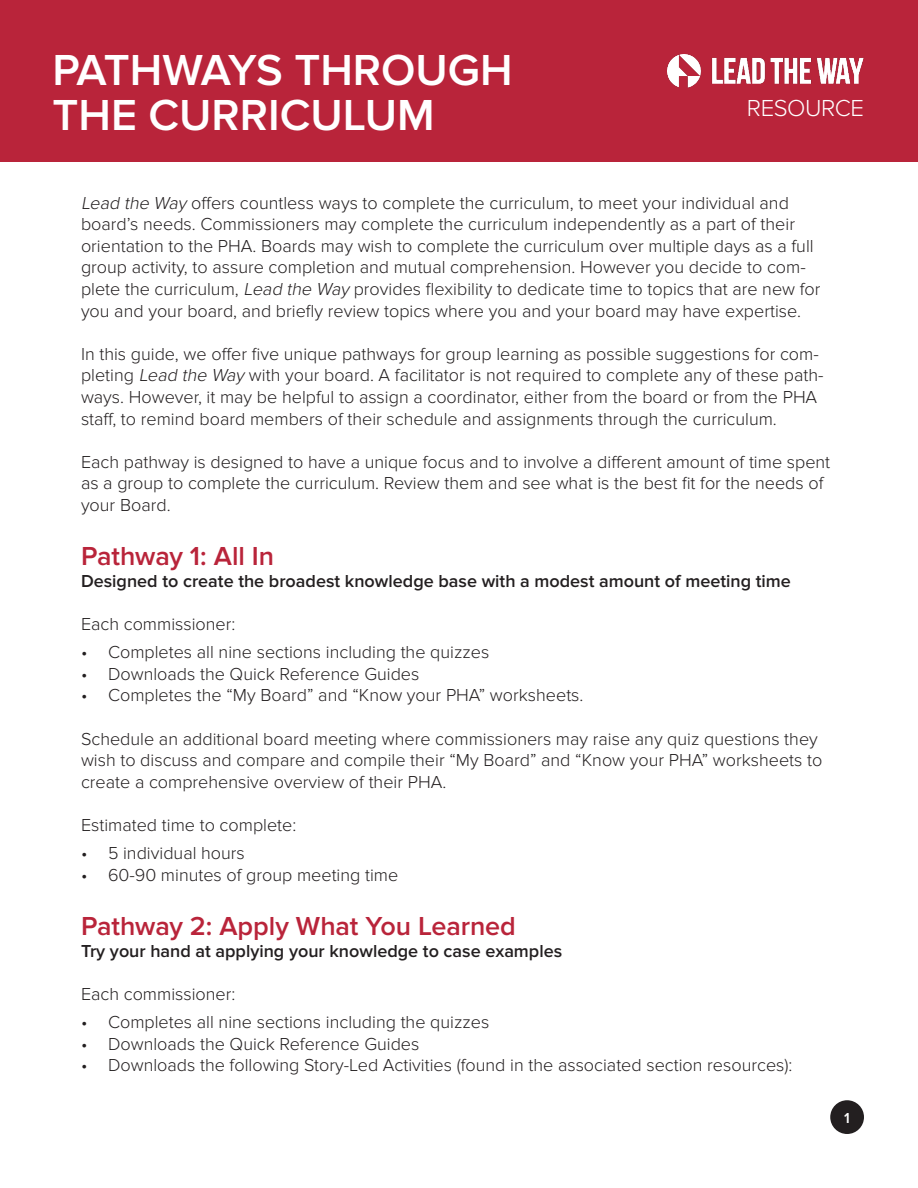
<style>
.page{position:relative;width:918px;height:1188px;background:#fff}
.page>*{position:absolute;margin:0;border:0;box-sizing:border-box;transform-origin:0 0}
.t1{font:600 45px/45px "Proxima Nova";color:#fff}
.t2{font:600 27px "Proxima Nova";letter-spacing:-.005em;color:#b9243a}
.Running_Header{font:300 24px "Proxima Nova";letter-spacing:-.02em;color:#fff}
.t3{font:300 18px/21.6px "Proxima Nova";color:#231f20}
.t4{font:600 18px "Proxima Nova";color:#231f20}
.Callout{font:600 15px "Proxima Nova";color:#fff}
.s1{font-style:italic}
</style>
<div class="page">
<div style="left:830px;top:1100px;width:34px;height:34px;background:#231f20;border-radius:50%"></div>
<div style="left:0;top:0;width:918px;height:162px;background:#b9243a"></div>
<img style="left:668px;top:54px;width:196px;height:34px">
<p class="t1" style="left:52px;top:49px;width:462px">PATHWAYS THROUGH<br>THE CURRICULUM</p>
<p class="Running_Header" style="left:747px;top:94px;width:119px">RESOURCE</p>
<p class="t3" style="left:81px;top:192px;width:741px"><span class="s1">Lead the Way</span> offers countless ways to complete the curriculum, to meet your individual and board’s needs. Commissioners may complete the curriculum independently as a part of their orientation to the PHA. Boards may wish to complete the curriculum over multiple days as a full group activity, to assure completion and mutual comprehension. However you decide to com&shy;plete the curriculum, <span class="s1">Lead the Way</span> provides flexibility to dedicate time to topics that are new for you and your board, and briefly review topics where you and your board may have expertise.</p>
<p class="t3" style="left:81px;top:343px;width:744px">In this guide, we offer five unique pathways for group learning as possible suggestions for com&shy;pleting <span class="s1">Lead the Way</span> with your board. A facilitator is not required to complete any of these path&shy;ways. However, it may be helpful to assign a coordinator, either from the board or from the PHA staff, to remind board members of their schedule and assignments through the curriculum.</p>
<p class="t3" style="left:81px;top:451px;width:751px">Each pathway is designed to have a unique focus and to involve a different amount of time spent as a group to complete the curriculum. Review them and see what is the best fit for the needs of your Board.</p>
<p class="t2" style="left:81px;top:541px;width:195px">Pathway 1: All In</p>
<p class="t4" style="left:81px;top:570px;width:711px">Designed to create the broadest knowledge base with a modest amount of meeting time</p>
<p class="t3" style="left:81px;top:613px;width:156px">Each commissioner:</p>
<p class="t3" style="left:81px;top:642px;width:410px">• Completes all nine sections including the quizzes</p>
<p class="t3" style="left:81px;top:663px;width:340px">• Downloads the Quick Reference Guides</p>
<p class="t3" style="left:81px;top:685px;width:504px">• Completes the “My Board” and “Know your PHA” worksheets.</p>
<p class="t3" style="left:81px;top:728px;width:743px">Schedule an additional board meeting where commissioners may raise any quiz questions they wish to discuss and compare and compile their “My Board” and “Know your PHA” worksheets to create a comprehensive overview of their PHA.</p>
<p class="t3" style="left:81px;top:814px;width:217px">Estimated time to complete:</p>
<p class="t3" style="left:81px;top:843px;width:165px">• 5 individual hours</p>
<p class="t3" style="left:81px;top:864px;width:319px">• 60-90 minutes of group meeting time</p>
<p class="t2" style="left:81px;top:910px;width:436px">Pathway 2: Apply What You Learned</p>
<p class="t4" style="left:81px;top:940px;width:483px">Try your hand at applying your knowledge to case examples</p>
<p class="t3" style="left:81px;top:983px;width:156px">Each commissioner:</p>
<p class="t3" style="left:81px;top:1011px;width:410px">• Completes all nine sections including the quizzes</p>
<p class="t3" style="left:81px;top:1033px;width:340px">• Downloads the Quick Reference Guides</p>
<p class="t3" style="left:81px;top:1055px;width:713px">• Downloads the following Story-Led Activities (found in the associated section resources):</p>
<p class="Callout" style="left:844px;top:1109px;width:7px">1</p>
</div>
